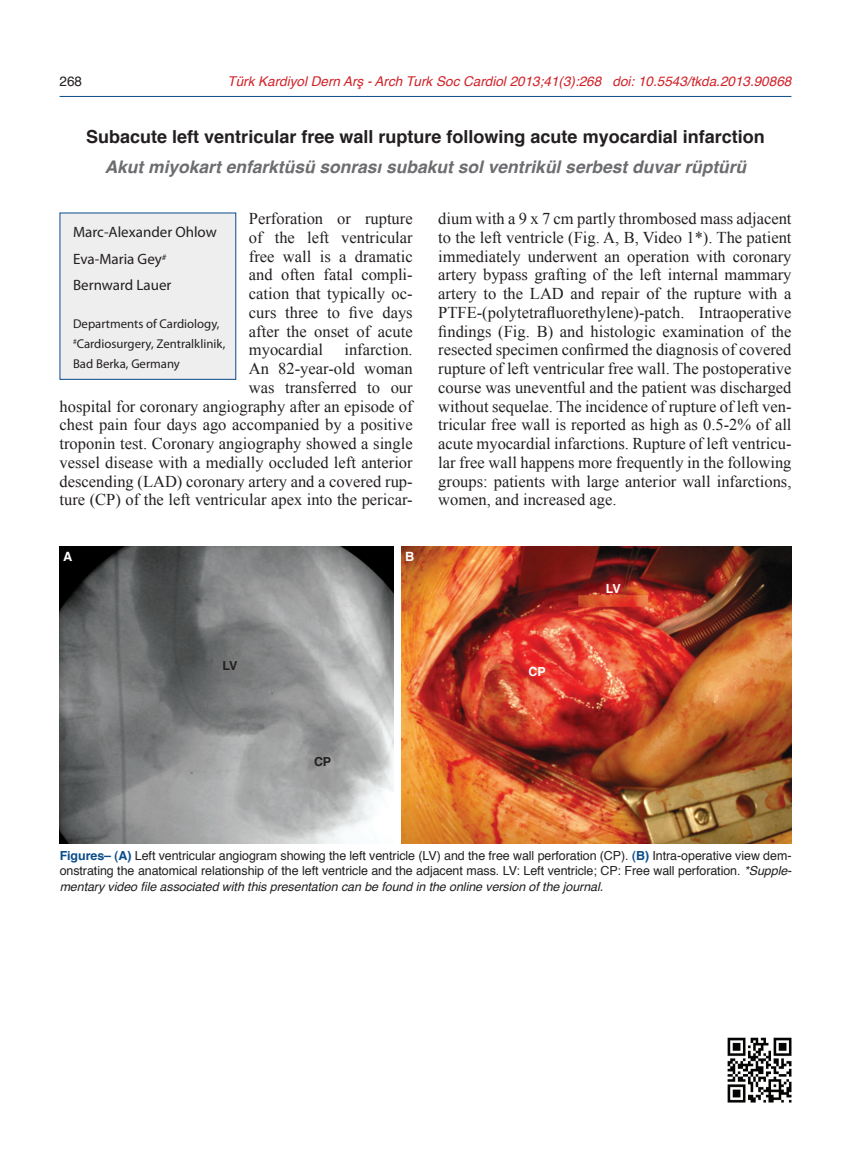
<style>
.page{position:relative;width:851px;height:1170px;background:#fff}
.page>*{position:absolute;margin:0;border:0;box-sizing:border-box;transform-origin:0 0}
.t1{font:700 18px "Helvetica";color:#231f20}
.t2{font:italic 700 17.4px "Helvetica";color:#6c6d70}
.t3{font:16.5px/18.8px "Times New Roman";color:#231f20;text-align:justify}
.t4{font:15px/26.5px "Myriad Pro";color:#231f20}
.t5{font:italic 13.5px "Helvetica";color:#d1232a}
.t6{font:13.5px "Helvetica";color:#231f20}
.t7{font:12.75px/20.2px "Myriad Pro";color:#231f20}
.t8{font:700 12.75px "Helvetica";color:#fff}
.t9{font:12.45px/15.6px "Helvetica";letter-spacing:-.005em;color:#231f20;text-align:justify}
.t10{font:700 12.45px "Helvetica";color:#fff}
.t11{font:700 12.45px "Helvetica";color:#231f20}
.s1{font-weight:700;color:#094c89}
.s2{font-style:italic}
</style>
<div class="page">
<div style="left:60px;top:213px;width:176px;height:166px;background:#eeeeef"></div>
<hr style="left:60px;top:96px;width:731px;height:1px;background:#094c89">
<img style="left:60px;top:546px;width:333px;height:297px">
<img style="left:401px;top:546px;width:390px;height:297px">
<img style="left:727px;top:1037px;width:65px;height:66px">
<p class="t6" style="left:60px;top:72px;width:24px">268</p>
<p class="t5" style="left:227px;top:71px;width:565px">Türk Kardiyol Dern Arş - Arch Turk Soc Cardiol 2013;41(3):268 doi: 10.5543/tkda.2013.90868</p>
<p class="t1" style="left:86px;top:125px;width:680px">Subacute left ventricular free wall rupture following acute myocardial infarction</p>
<p class="t2" style="left:105px;top:152px;width:643px">Akut miyokart enfarktüsü sonrası subakut sol ventrikül serbest duvar rüptürü</p>
<p class="t3" style="left:249px;top:209px;width:165px">Perforation or rupture of the left ventricular free wall is a dramatic and often fatal compli&shy;cation that typically oc&shy;curs three to five days after the onset of acute myocardial</p>
<p class="t4" style="left:73px;top:219px;width:145px">Marc-Alexander Ohlow<br>Eva-Maria Gey<sup>#<br></sup>Bernward Lauer</p>
<p class="t7" style="left:73px;top:313px;width:154px">Departments of Cardiology, <sup>#</sup>Cardiosurgery, Zentralklinik,<br>Bad Berka, Germany</p>
<p class="t3" style="left:60px;top:340px;width:354px;text-align:right">infarction.<br>An 82-year-old woman<br>was transferred to our<br>hospital for coronary angiography after an episode of chest pain four days ago accompanied by a positive troponin test. Coronary angiography showed a single vessel disease with a medially occluded left anterior descending (LAD) coronary artery and a covered rup&shy;ture (CP) of the left ventricular apex into the pericar-</p>
<p class="t8" style="left:63px;top:547px;width:11px">A</p>
<p class="t8" style="left:405px;top:547px;width:11px">B</p>
<p class="t3" style="left:438px;top:209px;width:355px">dium with a 9 x 7 cm partly thrombosed mass adjacent to the left ventricle (Fig. A, B, Video 1*). The patient immediately underwent an operation with coronary artery bypass grafting of the left internal mammary artery to the LAD and repair of the rupture with a PTFE-(polytetrafluorethylene)-patch. Intraoperative findings (Fig. B) and histologic examination of the resected specimen confirmed the diagnosis of covered rupture of left ventricular free wall. The postoperative course was uneventful and the patient was discharged without sequelae. The incidence of rupture of left ven&shy;tricular free wall is reported as high as 0.5-2% of all acute myocardial infarctions. Rupture of left ventricu&shy;lar free wall happens more frequently in the following groups: patients with large anterior wall infarctions, women, and increased age.</p>
<p class="t10" style="left:606px;top:579px;width:16px">LV</p>
<p class="t11" style="left:222px;top:657px;width:16px">LV</p>
<p class="t10" style="left:528px;top:663px;width:19px">CP</p>
<p class="t11" style="left:314px;top:753px;width:19px">CP</p>
<p class="t9" style="left:60px;top:848px;width:733px"><span class="s1">Figures– (A)</span> Left ventricular angiogram showing the left ventricle (LV) and the free wall perforation (CP). <span class="s1">(B)</span> Intra-operative view dem&shy;onstrating the anatomical relationship of the left ventricle and the adjacent mass. LV: Left ventricle; CP: Free wall perforation. <span class="s2">*Supple&shy;mentary video file associated with this presentation can be found in the online version of the journal.</span></p>
</div>
